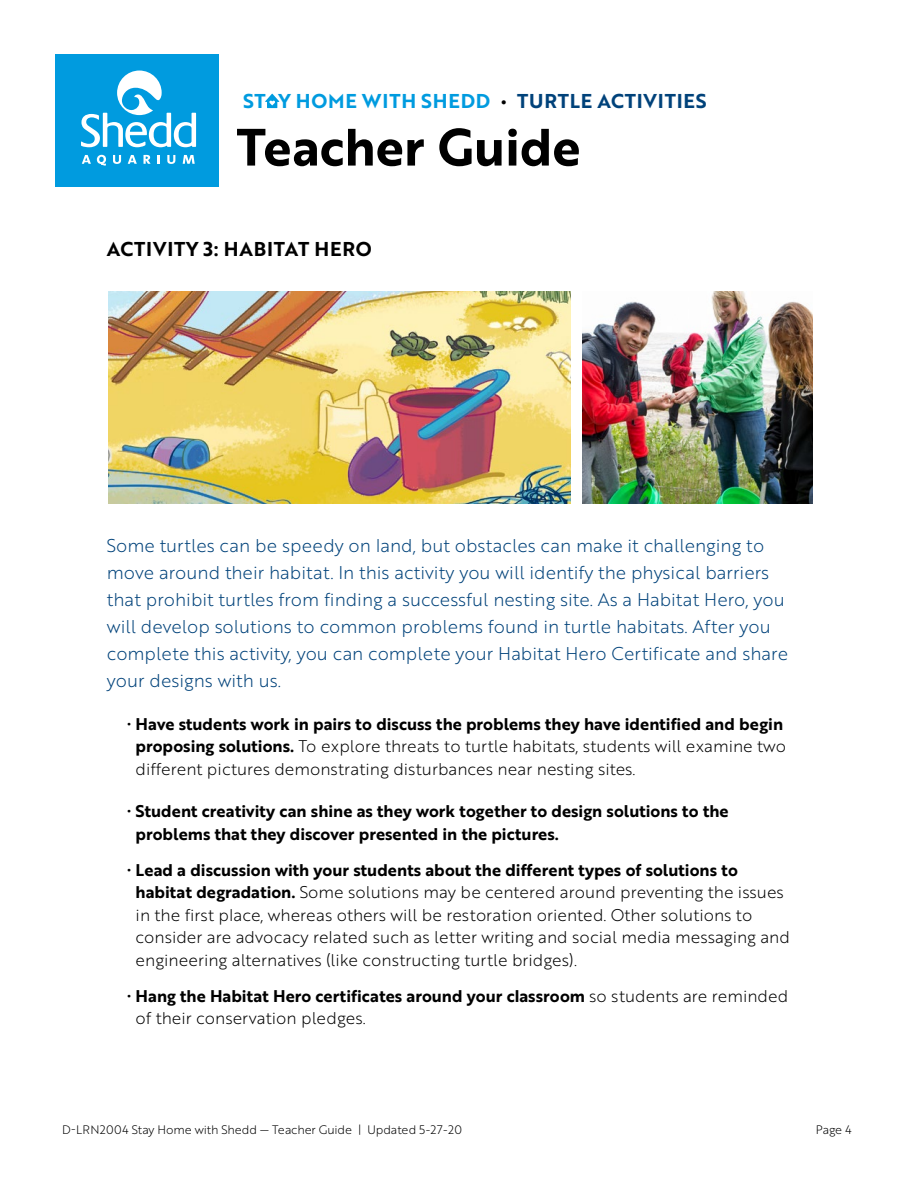
<style>
.page{position:relative;width:918px;height:1188px;background:#fff}
.page>*{position:absolute;margin:0;border:0;box-sizing:border-box;transform-origin:0 0}
.t1{font:51px "Brother 1816 Bold";color:#000}
.t2{font:19.5px "Brother 1816 Bold";letter-spacing:.04em;color:#009bdf}
.t3{font:19.5px "Brother 1816 Bold";letter-spacing:.04em;color:#000}
.t4{font:18px/27px "Brother 1816 Light";color:#00427a}
.t5{font:16.5px/22.5px "Brother 1816 Light";color:#000}
.t6{font:16.5px/22.5px "Brother 1816 Bold";color:#000}
.t7{font:12px "Brother 1816 Light";letter-spacing:-.01em;color:#000}
.s1{color:#fff}
.s2{font-family:"The Sans Os F";font-weight:700;color:#000}
.s3{color:#00427a}
.s4{font-family:"Brother 1816 Bold"}
.s5{font-family:"Brother 1816 Light"}
</style>
<div class="page">
<div style="left:55px;top:54px;width:163px;height:132px;background:#009bdf"></div>
<svg style="left:81px;top:71px;width:115px;height:76px"></svg>
<svg style="left:82px;top:155px;width:9px;height:9px"></svg>
<svg style="left:97px;top:155px;width:9px;height:11px"></svg>
<svg style="left:113px;top:155px;width:8px;height:9px"></svg>
<svg style="left:128px;top:155px;width:9px;height:9px"></svg>
<svg style="left:144px;top:155px;width:7px;height:9px"></svg>
<svg style="left:157px;top:155px;width:3px;height:9px"></svg>
<svg style="left:167px;top:155px;width:8px;height:9px"></svg>
<svg style="left:183px;top:155px;width:12px;height:9px"></svg>
<svg style="left:265px;top:94px;width:14px;height:14px"></svg>
<img style="left:108px;top:292px;width:462px;height:211px">
<img style="left:582px;top:292px;width:230px;height:211px">
<p class="t2" style="left:243px;top:86px;width:465px">ST<span class="s1">A</span>Y HOME WITH SHEDD <span class="s2">•</span> <span class="s3">TURTLE ACTIVITIES</span></p>
<h1 class="t1" style="left:237px;top:109px;width:345px">Teacher Guide</h1>
<p class="t3" style="left:107px;top:234px;width:266px">ACTIVITY 3: HABITAT HERO</p>
<p class="t4" style="left:107px;top:531px;width:683px">Some turtles can be speedy on land, but obstacles can make it challenging to move around their habitat. In this activity you will identify the physical barriers that prohibit turtles from finding a successful nesting site. As a Habitat Hero, you will develop solutions to common problems found in turtle habitats. After you complete this activity, you can complete your Habitat Hero Certificate and share your designs with us.</p>
<p class="t6" style="left:127px;top:712px;width:658px">∙ Have students work in pairs to discuss the problems they have identified and begin</p>
<p class="t5" style="left:136px;top:734px;width:652px"><span class="s4">proposing solutions.</span> To explore threats to turtle habitats, students will examine two different pictures demonstrating disturbances near nesting sites.</p>
<p class="t6" style="left:136px;top:800px;width:594px;text-indent:-8px">∙ Student creativity can shine as they work together to design solutions to the problems that they discover presented in the pictures.</p>
<p class="t6" style="left:127px;top:858px;width:612px">∙ Lead a discussion with your students about the different types of solutions to</p>
<p class="t5" style="left:136px;top:881px;width:656px"><span class="s4">habitat degradation.</span> Some solutions may be centered around preventing the issues in the first place, whereas others will be restoration oriented. Other solutions to consider are advocacy related such as letter writing and social media messaging and engineering alternatives (like constructing turtle bridges).</p>
<p class="t6" style="left:127px;top:984px;width:663px">∙ Hang the Habitat Hero certificates around your classroom <span class="s5">so students are reminded</span></p>
<p class="t5" style="left:136px;top:1007px;width:231px">of their conservation pledges.</p>
<p class="t7" style="left:62px;top:1121px;width:401px">D-LRN2004 Stay Home with Shedd — Teacher Guide | Updated 5-27-20</p>
<p class="t7" style="left:816px;top:1121px;width:37px">Page 4</p>
</div>
